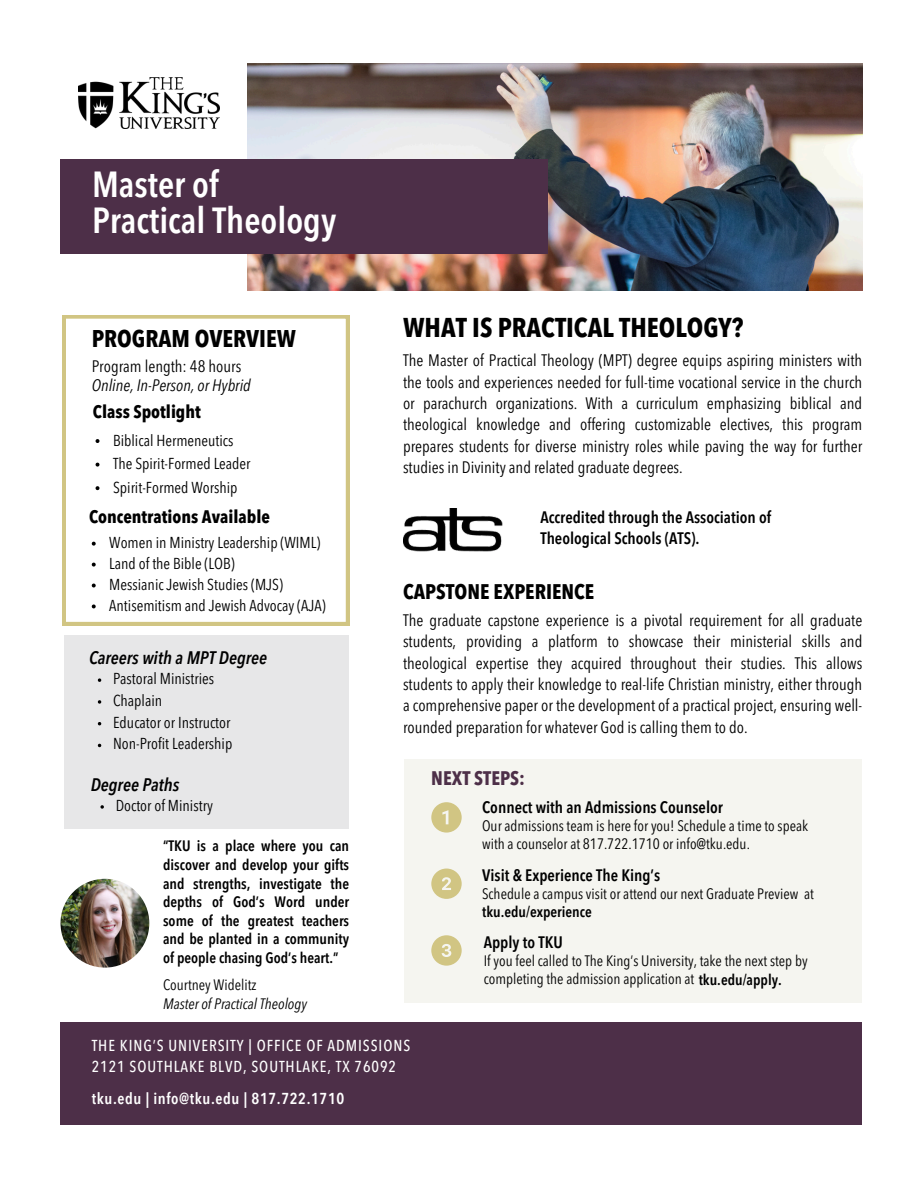
<style>
.page{position:relative;width:918px;height:1188px;background:#fff}
.page>*{position:absolute;margin:0;border:0;box-sizing:border-box;transform-origin:0 0}
.t1{font:600 condensed 36px/36px "Avenir Next LT Pro";color:#fff}
.t2{font:700 condensed 27px "Avenir Next LT Pro";color:#000}
.t3{font:700 condensed 24px "Avenir Next LT Pro";color:#000}
.t4{font:700 condensed 21px "Avenir Next LT Pro";color:#000}
.t5{font:700 condensed 19.5px "Avenir Next LT Pro";color:#4d2f48}
.t6{font:700 condensed 18px "Avenir Next LT Pro";color:#000}
.t7{font:italic 600 condensed 18px "Avenir Next LT Pro";color:#000}
.t8{font:condensed 16.5px/21.3px "Avenir Next LT Pro";color:#000;text-align:justify}
.t9{font:600 condensed 16.5px/20.2px "Avenir Next LT Pro";color:#000}
.t10{font:italic condensed 16.5px "Avenir Next LT Pro";color:#000}
.t11{font:condensed 15.75px "Avenir Next LT Pro";color:#000}
.t12{font:500 condensed 15.75px "Avenir Next LT Pro";letter-spacing:.06em;color:#fff}
.t13{font:600 condensed 15.75px "Avenir Next LT Pro";letter-spacing:.04em;color:#fff}
.t14{font:condensed 15px/18px "Avenir Next LT Pro";color:#000}
.t15{font:600 condensed 15px/18.5px "Avenir Next LT Pro";color:#000;text-align:justify}
.t16{font:italic condensed 15px "Avenir Next LT Pro";color:#000}
.s1{font-weight:600}
</style>
<div class="page">
<img style="left:247px;top:63px;width:616px;height:227px">
<div style="left:64px;top:635px;width:285px;height:194px;background:#e7e7e8"></div>
<div style="left:61px;top:159px;width:486px;height:94px;background:#4d2f48"></div>
<div style="left:61px;top:1023px;width:801px;height:102px;background:#4d2f48"></div>
<svg style="left:63px;top:315px;width:286px;height:310px"></svg>
<svg style="left:96px;top:439px;width:3px;height:4px"></svg>
<svg style="left:96px;top:463px;width:3px;height:4px"></svg>
<svg style="left:96px;top:486px;width:3px;height:4px"></svg>
<svg style="left:98px;top:678px;width:3px;height:4px"></svg>
<svg style="left:98px;top:700px;width:3px;height:4px"></svg>
<svg style="left:92px;top:542px;width:4px;height:4px"></svg>
<svg style="left:92px;top:563px;width:4px;height:4px"></svg>
<svg style="left:92px;top:584px;width:4px;height:3px"></svg>
<svg style="left:92px;top:605px;width:4px;height:3px"></svg>
<img style="left:403px;top:509px;width:99px;height:42px">
<img style="left:61px;top:879px;width:88px;height:89px;border-radius:50%">
<img style="left:79px;top:77px;width:140px;height:51px">
<div style="left:404px;top:759px;width:458px;height:243px;background:#f5f5f0"></div>
<svg style="left:431px;top:869px;width:31px;height:30px"></svg>
<svg style="left:431px;top:802px;width:31px;height:31px"></svg>
<svg style="left:431px;top:935px;width:31px;height:31px"></svg>
<svg style="left:100px;top:805px;width:4px;height:4px"></svg>
<p class="t1" style="left:92px;top:170px;width:246px">Master of<br>Practical Theology</p>
<h3 class="t3" style="left:92px;top:329px;width:206px">PROGRAM OVERVIEW</h3>
<p class="t8" style="left:92px;top:357px;width:151px">Program length: 48 hours</p>
<p class="t10" style="left:92px;top:378px;width:161px">Online, In-Person, or Hybrid</p>
<h5 class="t6" style="left:93px;top:405px;width:110px">Class Spotlight</h5>
<p class="t11" style="left:113px;top:434px;width:122px">Biblical Hermeneutics</p>
<h5 class="t11" style="left:113px;top:457px;width:139px">The Spirit-Formed Leader</h5>
<p class="t11" style="left:113px;top:481px;width:126px">Spirit-Formed Worship</p>
<p class="t6" style="left:89px;top:509px;width:183px">Concentrations Available</p>
<p class="t11" style="left:109px;top:536px;width:213px">Women in Ministry Leadership (WIML)</p>
<p class="t11" style="left:109px;top:557px;width:127px">Land of the Bible (LOB)</p>
<p class="t11" style="left:109px;top:578px;width:175px">Messianic Jewish Studies (MJS)</p>
<p class="t11" style="left:109px;top:599px;width:218px">Antisemitism and Jewish Advocay (AJA)</p>
<h6 class="t7" style="left:89px;top:650px;width:180px">Careers with a MPT Degree</h6>
<p class="t11" style="left:113px;top:672px;width:103px">Pastoral Ministries</p>
<p class="t11" style="left:113px;top:694px;width:51px">Chaplain</p>
<h5 class="t11" style="left:113px;top:716px;width:119px">Educator or Instructor</h5>
<p class="t11" style="left:113px;top:738px;width:121px">Non-Profit Leadership</p>
<p class="t7" style="left:91px;top:777px;width:90px">Degree Paths</p>
<p class="t11" style="left:116px;top:799px;width:99px">Doctor of Ministry</p>
<h5 class="t15" style="left:163px;top:838px;width:188px">“TKU is a place where you can discover and develop your gifts and strengths, investigate the depths of God’s Word under some of the greatest teachers and be planted in a community of people chasing God’s heart.”</h5>
<p class="t14" style="left:163px;top:978px;width:95px">Courtney Widelitz</p>
<p class="t16" style="left:163px;top:998px;width:145px">Master of Practical Theology</p>
<h2 class="t2" style="left:403px;top:317px;width:342px">WHAT IS PRACTICAL THEOLOGY?</h2>
<h1 class="t8" style="left:403px;top:351px;width:461px">The Master of Practical Theology (MPT) degree equips aspiring ministers with the tools and experiences needed for full-time vocational service in the church or parachurch organizations. With a curriculum emphasizing biblical and theological knowledge and offering customizable electives, this program prepares students for diverse ministry roles while paving the way for further studies in Divinity and related graduate degrees.</h1>
<h4 class="t9" style="left:540px;top:509px;width:232px">Accredited through the Association of<br>Theological Schools (ATS).</h4>
<h6 class="t4" style="left:403px;top:583px;width:193px">CAPSTONE EXPERIENCE</h6>
<p class="t8" style="left:403px;top:611px;width:461px">The graduate capstone experience is a pivotal requirement for all graduate students, providing a platform to showcase their ministerial skills and theological expertise they acquired throughout their studies. This allows students to apply their knowledge to real-life Christian ministry, either through a comprehensive paper or the development of a practical project, ensuring well&shy;rounded preparation for whatever God is calling them to do.</p>
<p class="t5" style="left:431px;top:770px;width:95px">NEXT STEPS:</p>
<p class="t9" style="left:482px;top:799px;width:242px">Connect with an Admissions Counselor</p>
<p class="t14" style="left:482px;top:818px;width:327px">Our admissions team is here for you! Schedule a time to speak with a counselor at 817.722.1710 or info@tku.edu.</p>
<p class="t9" style="left:482px;top:866px;width:180px">Visit &amp; Experience The King’s</p>
<p class="t14" style="left:482px;top:886px;width:333px">Schedule a campus visit or attend our next Graduate Preview at</p>
<p class="t15" style="left:482px;top:904px;width:111px">tku.edu/experience</p>
<p class="t9" style="left:484px;top:934px;width:81px">Apply to TKU</p>
<p class="t14" style="left:484px;top:954px;width:325px">If you feel called to The King’s University, take the next step by completing the admission application at <span class="s1">tku.edu/apply.</span></p>
<p class="t12" style="left:92px;top:1039px;width:320px">THE KING’S UNIVERSITY | OFFICE OF ADMISSIONS</p>
<p class="t12" style="left:92px;top:1060px;width:306px">2121 SOUTHLAKE BLVD, SOUTHLAKE, TX 76092</p>
<p class="t13" style="left:92px;top:1093px;width:254px">tku.edu | info@tku.edu | 817.722.1710</p>
</div>
